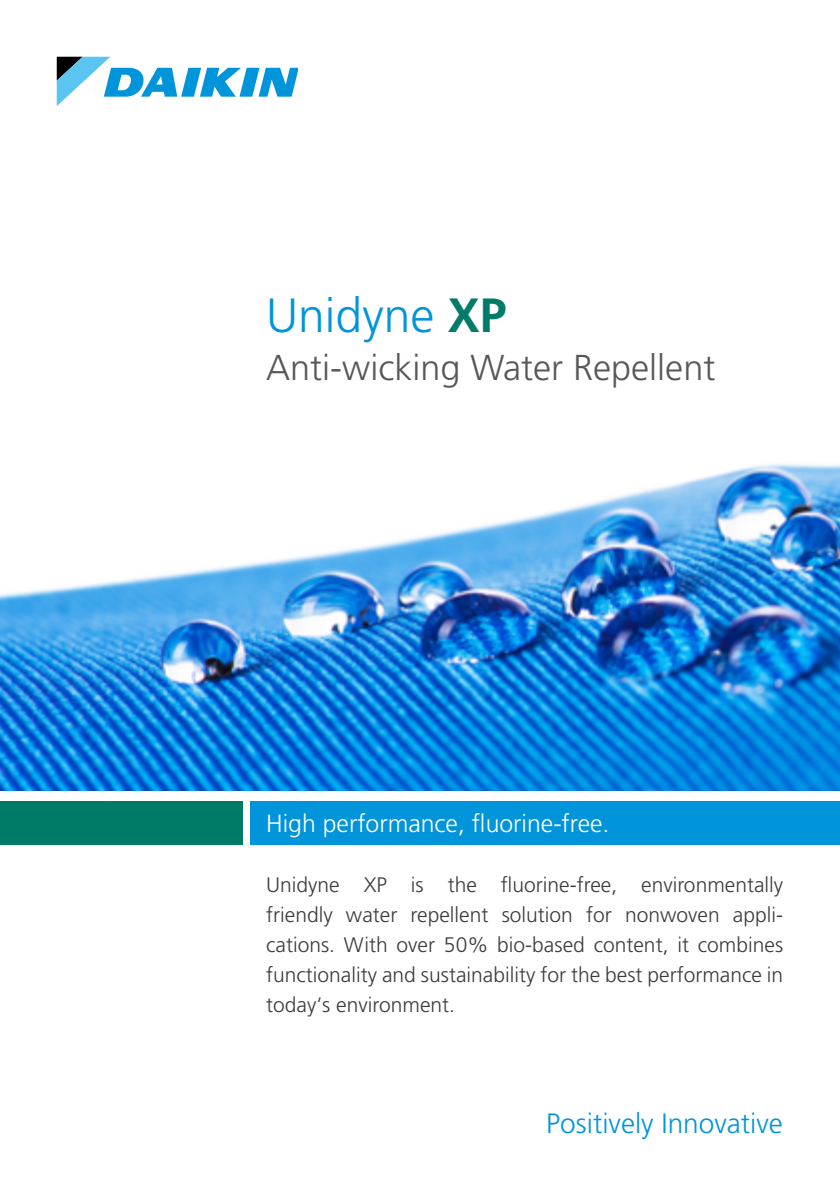
<style>
.page{position:relative;width:840px;height:1191px;background:#fff}
.page>*{position:absolute;margin:0;border:0;box-sizing:border-box;transform-origin:0 0}
.t1{font:300 48px "Frutiger LT Pro";color:#0095db}
.t2{font:300 36px "Frutiger LT Pro";color:#575756}
.t3{font:300 28px "Frutiger LT Pro";color:#0095db}
.t4{font:300 24.8px "Frutiger LT Pro";color:#fff}
.t5{font:300 21px/30px "Frutiger LT Pro";color:#3c3c3b;text-align:justify}
.s1{font-weight:700;color:#007b68}
</style>
<div class="page">
<img style="left:0;top:464px;width:839px;height:326px">
<svg style="left:57px;top:57px;width:240px;height:49px"></svg>
<div style="left:250px;top:801px;width:589px;height:43px;background:#0095db"></div>
<div style="left:0;top:801px;width:242px;height:43px;background:#007b68"></div>
<h1 class="t1" style="left:266px;top:288px;width:242px">Unidyne <span class="s1">XP</span></h1>
<h2 class="t2" style="left:266px;top:347px;width:450px">Anti-wicking Water Repellent</h2>
<p class="t4" style="left:266px;top:809px;width:344px">High performance, fluorine-free.</p>
<p class="t5" style="left:266px;top:869px;width:518px">Unidyne XP is the fluorine-free, environmentally friendly water repellent solution for nonwoven appli&shy;cations. With over 50% bio-based content, it combines functionality and sustainability for the best performance in today‘s environment.</p>
<h3 class="t3" style="left:546px;top:1106px;width:238px">Positively Innovative</h3>
</div>
